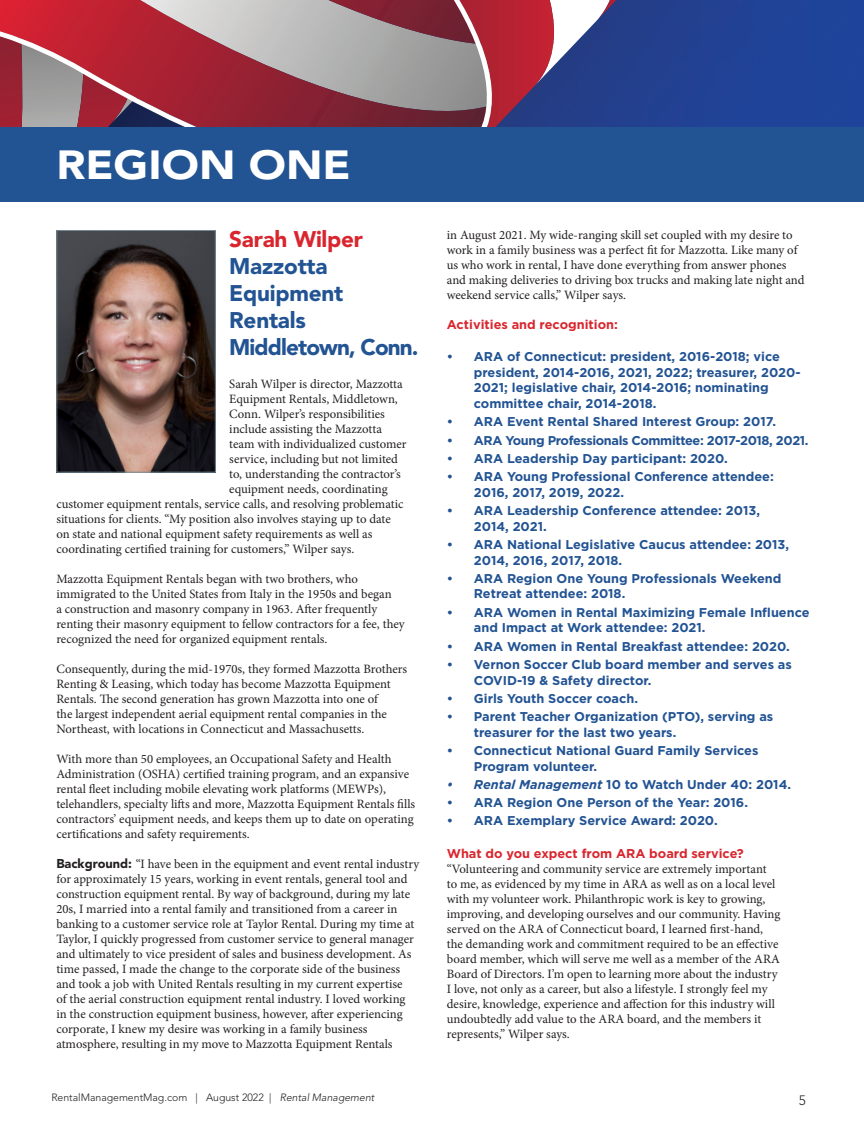
<style>
.page{position:relative;width:864px;height:1148px;background:#fff}
.page>*{position:absolute;margin:0;border:0;box-sizing:border-box;transform-origin:0 0}
.t1{font:900 40.35px "Avenir LT Std";color:#fff;scale:1.11 1}
.RM_0_Body_Text{font:900 22.5px/27px "Avenir LT Std";letter-spacing:-.01em;color:#225393}
.RM_0_Body_Text-2{font:900 22.5px "Avenir LT Std";letter-spacing:-.04em;color:#225393}
.RM_0_Body_Text-3{font:900 22.5px "Avenir LT Std";letter-spacing:-.01em;color:#d9262e}
.t2{font:300 13.5px "Avenir LT Std";color:#231f20}
.RM_0_Body_Text-4{font:12.75px/15px "Minion Pro";color:#231f20}
.t3{font:700 12.75px/15.8px "Gotham";color:#225393}
.t4{font:700 12.75px "Gotham";letter-spacing:-.03em;color:#225393}
.RM_0_Body_Text-5{font:700 12.75px "Gotham";color:#d9262e}
.t5{font:300 10.5px "Avenir LT Std";color:#231f20}
.s1{font-family:"Avenir LT Std";font-weight:900}
.s2{font-style:italic}
.s3{font-family:"Gotham";font-weight:700;color:#d9262e}
</style>
<div class="page">
<img style="left:859px;top:0;width:5px;height:42px">
<div style="left:757px;top:0;width:102px;height:62px;background:#1f4398"></div>
<div style="left:757px;top:62px;width:40px;height:65px;background:#1f4398"></div>
<div style="left:797px;top:42px;width:67px;height:85px;background:#1e4499"></div>
<svg style="left:0;top:0;width:757px;height:127px;background:#855773"></svg>
<img style="left:58px;top:232px;width:156px;height:238px">
<div style="left:56px;top:230px;width:160px;height:242px;border:1px solid #758c99"></div>
<div style="left:0;top:127px;width:864px;height:75px;background:#225393"></div>
<p class="t1" style="left:56px;top:141px;width:267px">REGION ONE</p>
<p class="RM_0_Body_Text-3" style="left:229px;top:226px;width:135px">Sarah Wilper</p>
<p class="RM_0_Body_Text" style="left:229px;top:253px;width:116px">Mazzotta<br>Equipment<br>Rentals</p>
<p class="RM_0_Body_Text-2" style="left:229px;top:334px;width:191px">Middletown, Conn.</p>
<p class="RM_0_Body_Text-4" style="left:229px;top:376px;width:175px">Sarah Wilper is director, Mazzotta</p>
<p class="RM_0_Body_Text-4" style="left:229px;top:391px;width:170px">Equipment Rentals, Middletown,</p>
<p class="RM_0_Body_Text-4" style="left:229px;top:406px;width:157px">Conn. Wilper’s responsibilities</p>
<p class="RM_0_Body_Text-4" style="left:229px;top:421px;width:154px">include assisting the Mazzotta</p>
<p class="RM_0_Body_Text-4" style="left:229px;top:436px;width:179px">team with individualized customer</p>
<p class="RM_0_Body_Text-4" style="left:229px;top:451px;width:170px">service, including but not limited</p>
<p class="RM_0_Body_Text-4" style="left:229px;top:466px;width:173px">to, understanding the contractor’s</p>
<p class="RM_0_Body_Text-4" style="left:229px;top:481px;width:160px">equipment needs, coordinating</p>
<p class="RM_0_Body_Text-4" style="left:56px;top:496px;width:349px">customer equipment rentals, service calls, and resolving problematic</p>
<p class="RM_0_Body_Text-4" style="left:56px;top:511px;width:336px">situations for clients. “My position also involves staying up to date</p>
<p class="RM_0_Body_Text-4" style="left:56px;top:526px;width:318px">on state and national equipment safety requirements as well as</p>
<p class="RM_0_Body_Text-4" style="left:56px;top:541px;width:299px">coordinating certified training for customers,” Wilper says.</p>
<p class="RM_0_Body_Text-4" style="left:56px;top:571px;width:350px">Mazzotta Equipment Rentals began with two brothers, who immigrated to the United States from Italy in the 1950s and began<br>a construction and masonry company in 1963. After frequently renting their masonry equipment to fellow contractors for a fee, they recognized the need for organized equipment rentals.</p>
<p class="RM_0_Body_Text-4" style="left:56px;top:661px;width:352px">Consequently, during the mid-1970s, they formed Mazzotta Brothers Renting &amp; Leasing, which today has become Mazzotta Equipment Rentals. The second generation has grown Mazzotta into one of<br>the largest independent aerial equipment rental companies in the Northeast, with locations in Connecticut and Massachusetts.</p>
<p class="RM_0_Body_Text-4" style="left:56px;top:751px;width:360px">With more than 50 employees, an Occupational Safety and Health Administration (OSHA) certified training program, and an expansive rental fleet including mobile elevating work platforms (MEWPs), telehandlers, specialty lifts and more, Mazzotta Equipment Rentals fills contractors’ equipment needs, and keeps them up to date on operating certifications and safety requirements.</p>
<p class="RM_0_Body_Text-4" style="left:56px;top:856px;width:365px"><span class="s1">Background:</span> “I have been in the equipment and event rental industry for approximately 15 years, working in event rentals, general tool and construction equipment rental. By way of background, during my late 20s, I married into a rental family and transitioned from a career in banking to a customer service role at Taylor Rental. During my time at Taylor, I quickly progressed from customer service to general manager and ultimately to vice president of sales and business development. As time passed, I made the change to the corporate side of the business and took a job with United Rentals resulting in my current expertise<br>of the aerial construction equipment rental industry. I loved working<br>in the construction equipment business, however, after experiencing corporate, I knew my desire was working in a family business atmosphere, resulting in my move to Mazzotta Equipment Rentals</p>
<p class="RM_0_Body_Text-4" style="left:447px;top:228px;width:359px">in August 2021. My wide-ranging skill set coupled with my desire to work in a family business was a perfect fit for Mazzotta. Like many of us who work in rental, I have done everything from answer phones and making deliveries to driving box trucks and making late night and weekend service calls,” Wilper says.</p>
<p class="RM_0_Body_Text-5" style="left:447px;top:316px;width:173px">Activities and recognition:</p>
<p class="t3" style="left:474px;top:348px;width:328px;text-indent:-27px">• ARA of Connecticut: president, 2016-2018; vice president, 2014-2016, 2021, 2022; treasurer, 2020- 2021; legislative chair, 2014-2016; nominating committee chair, 2014-2018.</p>
<p class="t3" style="left:447px;top:414px;width:331px">• ARA Event Rental Shared Interest Group: 2017.</p>
<p class="t4" style="left:447px;top:431px;width:363px">• ARA Young Professionals Committee: 2017-2018, 2021.</p>
<p class="t3" style="left:447px;top:450px;width:282px">• ARA Leadership Day participant: 2020.</p>
<p class="t3" style="left:474px;top:468px;width:302px;text-indent:-27px">• ARA Young Professional Conference attendee:<br>2016, 2017, 2019, 2022.</p>
<p class="t3" style="left:474px;top:502px;width:288px;text-indent:-27px">• ARA Leadership Conference attendee: 2013,<br>2014, 2021.</p>
<p class="t3" style="left:474px;top:536px;width:317px;text-indent:-27px">• ARA National Legislative Caucus attendee: 2013,<br>2014, 2016, 2017, 2018.</p>
<p class="t3" style="left:474px;top:570px;width:309px;text-indent:-27px">• ARA Region One Young Professionals Weekend<br>Retreat attendee: 2018.</p>
<p class="t3" style="left:474px;top:604px;width:337px;text-indent:-27px">• ARA Women in Rental Maximizing Female Influence and Impact at Work attendee: 2021.</p>
<p class="t3" style="left:447px;top:638px;width:344px">• ARA Women in Rental Breakfast attendee: 2020.</p>
<p class="t3" style="left:474px;top:656px;width:319px;text-indent:-27px">• Vernon Soccer Club board member and serves as<br>COVID-19 &amp; Safety director.</p>
<p class="t3" style="left:447px;top:690px;width:193px">• Girls Youth Soccer coach.</p>
<p class="t3" style="left:474px;top:708px;width:301px;text-indent:-27px">• Parent Teacher Organization (PTO), serving as treasurer for the last two years.</p>
<p class="t3" style="left:474px;top:742px;width:286px;text-indent:-27px">• Connecticut National Guard Family Services<br>Program volunteer.</p>
<p class="t3" style="left:447px;top:776px;width:346px"><span class="s2">• Rental Management</span> 10 to Watch Under 40: 2014.</p>
<p class="t3" style="left:447px;top:794px;width:303px">• ARA Region One Person of the Year: 2016.</p>
<p class="t3" style="left:447px;top:812px;width:272px">• ARA Exemplary Service Award: 2020.</p>
<p class="RM_0_Body_Text-4" style="left:447px;top:846px;width:335px"><span class="s3">What do you expect from ARA board service? </span>“Volunteering and community service are extremely important<br>to me, as evidenced by my time in ARA as well as on a local level with my volunteer work. Philanthropic work is key to growing, improving, and developing ourselves and our community. Having served on the ARA of Connecticut board, I learned first-hand, the demanding work and commitment required to be an effective board member, which will serve me well as a member of the ARA Board of Directors. I’m open to learning more about the industry I love, not only as a career, but also a lifestyle. I strongly feel my desire, knowledge, experience and affection for this industry will undoubtedly add value to the ARA board, and the members it represents,” Wilper says.</p>
<p class="t5" style="left:51px;top:1091px;width:325px">RentalManagementMag.com | August 2022 | <span class="s2">Rental Management</span></p>
<p class="t2" style="left:799px;top:1092px;width:9px">5</p>
</div>
